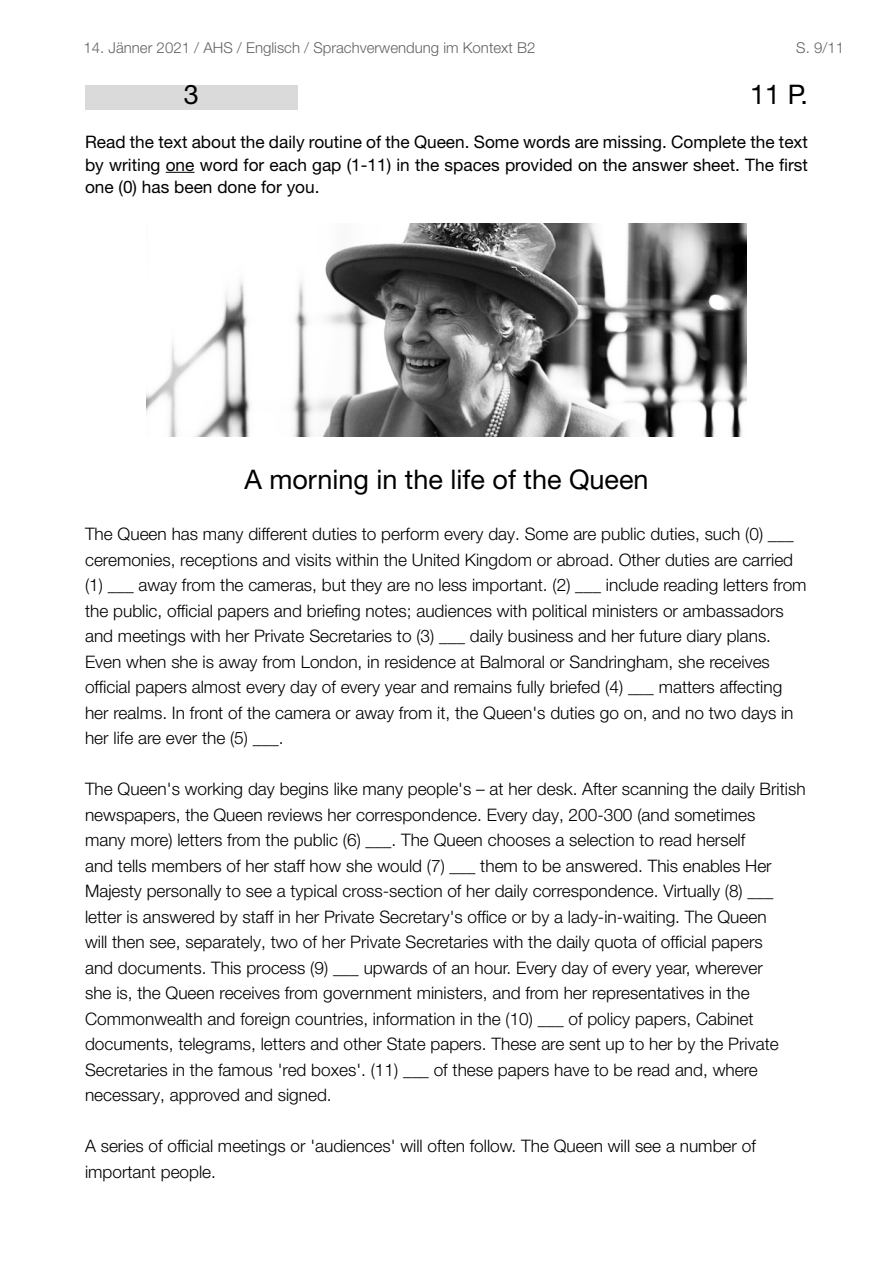
<style>
.page{position:relative;width:893px;height:1263px;background:#fff}
.page>*{position:absolute;margin:0;border:0;box-sizing:border-box;transform-origin:0 0}
.t1{font:27px "Helvetica Neue LT Pro";color:#000}
.t2{font:300 17.25px/25.5px "Helvetica Neue LT Pro";color:#000}
.t3{font:17.25px/22.5px "Helvetica Neue LT Pro";color:#000;text-align:justify}
.t4{font:300 15px "Helvetica Neue LT Std";color:#636363}
</style>
<div class="page">
<div style="left:85px;top:85px;width:213px;height:24px;background:#dadada"></div>
<svg style="left:166px;top:172px;width:28px;height:1px"></svg>
<img style="left:146px;top:224px;width:601px;height:212px">
<p class="t4" style="left:84px;top:39px;width:453px">14. Jänner 2021 / AHS / Englisch / Sprachverwendung im Kontext B2</p>
<p class="t4" style="left:796px;top:39px;width:49px">S. 9/11</p>
<h1 class="t1" style="left:184px;top:78px;width:17px">3</h1>
<h1 class="t1" style="left:750px;top:78px;width:59px">11 P.</h1>
<p class="t3" style="left:85px;top:130px;width:724px">Read the text about the daily routine of the Queen. Some words are missing. Complete the text by writing one word for each gap (1-11) in the spaces provided on the answer sheet. The first one (0) has been done for you.</p>
<h1 class="t1" style="left:244px;top:463px;width:406px">A morning in the life of the Queen</h1>
<p class="t2" style="left:85px;top:521px;width:723px">The Queen has many different duties to perform every day. Some are public duties, such (0) ___ ceremonies, receptions and visits within the United Kingdom or abroad. Other duties are carried (1) ___ away from the cameras, but they are no less important. (2) ___ include reading letters from the public, official papers and briefing notes; audiences with political ministers or ambassadors and meetings with her Private Secretaries to (3) ___ daily business and her future diary plans.<br>Even when she is away from London, in residence at Balmoral or Sandringham, she receives official papers almost every day of every year and remains fully briefed (4) ___ matters affecting her realms. In front of the camera or away from it, the Queen's duties go on, and no two days in her life are ever the (5) ___.</p>
<p class="t2" style="left:85px;top:776px;width:722px">The Queen's working day begins like many people's – at her desk. After scanning the daily British newspapers, the Queen reviews her correspondence. Every day, 200-300 (and sometimes<br>many more) letters from the public (6) ___. The Queen chooses a selection to read herself<br>and tells members of her staff how she would (7) ___ them to be answered. This enables Her Majesty personally to see a typical cross-section of her daily correspondence. Virtually (8) ___ letter is answered by staff in her Private Secretary's office or by a lady-in-waiting. The Queen<br>will then see, separately, two of her Private Secretaries with the daily quota of official papers<br>and documents. This process (9) ___ upwards of an hour. Every day of every year, wherever<br>she is, the Queen receives from government ministers, and from her representatives in the Commonwealth and foreign countries, information in the (10) ___ of policy papers, Cabinet documents, telegrams, letters and other State papers. These are sent up to her by the Private Secretaries in the famous 'red boxes'. (11) ___ of these papers have to be read and, where necessary, approved and signed.</p>
<p class="t2" style="left:85px;top:1133px;width:672px">A series of official meetings or 'audiences' will often follow. The Queen will see a number of important people.</p>
</div>
